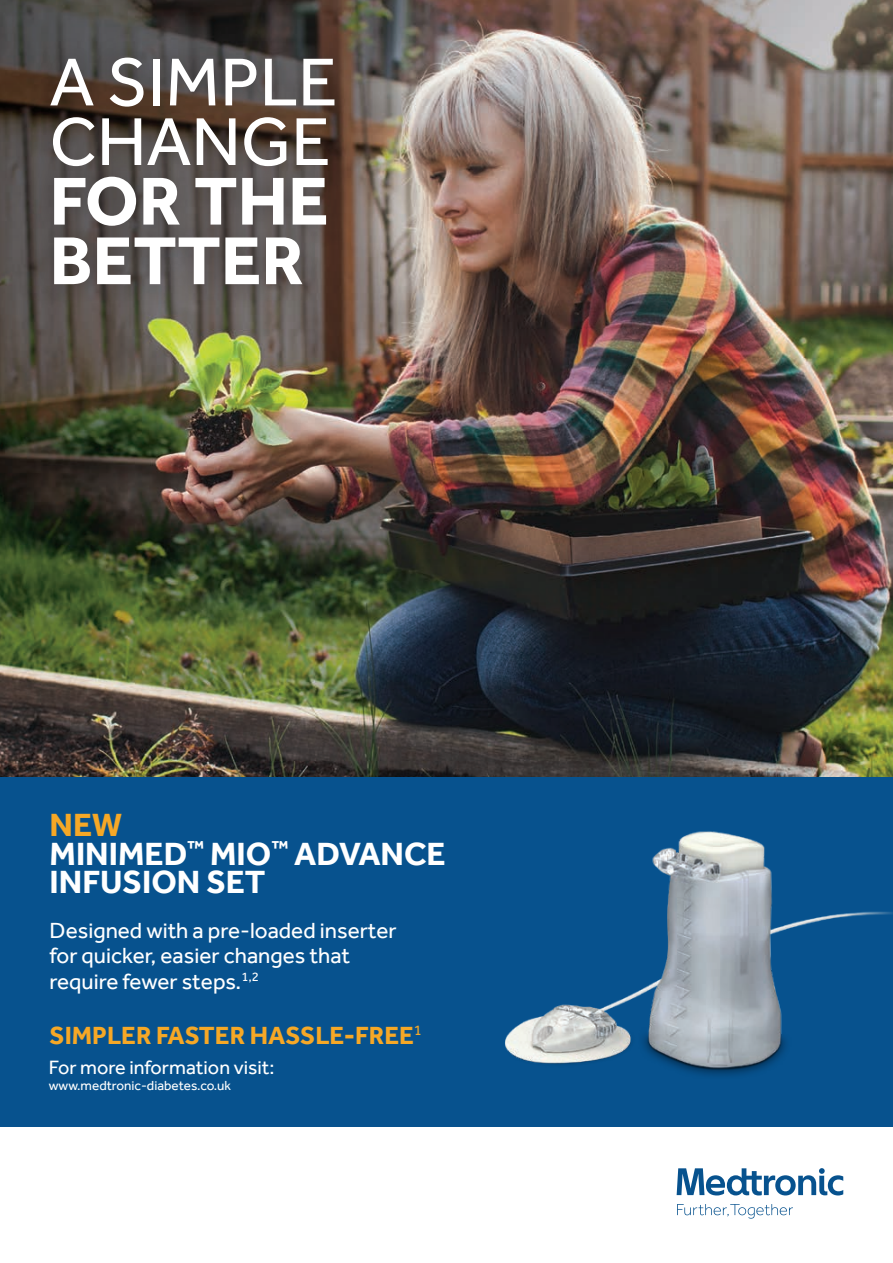
<style>
.page{position:relative;width:893px;height:1263px;background:#fff}
.page>*{position:absolute;margin:0;border:0;box-sizing:border-box;transform-origin:0 0}
.t1{font:69.9px/59.6px "Effra";color:#fff}
.t2{font:700 33px/28.5px "Effra";color:#fff}
.t3{font:700 25.5px "Effra";color:#f6a826}
.t4{font:22.5px/25.5px "Effra";color:#fff}
.t5{font:19.8px "Effra";color:#fff}
.t6{font:13.5px "Effra";color:#fff}
.s1{font-weight:700}
.s2{color:#f6a826}
</style>
<div class="page">
<img style="left:0;top:0;width:893px;height:777px">
<div style="left:0;top:777px;width:893px;height:350px;background:#07528e"></div>
<div style="left:28px;top:34px;width:329px;height:275px;background:#231f20;opacity:.54"></div>
<img style="left:505px;top:831px;width:388px;height:245px">
<svg style="left:677px;top:1168px;width:166px;height:50px"></svg>
<p class="t1" style="left:50px;top:51px;width:289px">A SIMPLE<br>CHANGE<br><span class="s1">FOR THE<br>BETTER</span></p>
<p class="t2" style="left:50px;top:810px;width:398px"><span class="s2">NEW<br></span>MINIMED<sup>™</sup> MIO<sup>™</sup> ADVANCE<br>INFUSION SET</p>
<p class="t4" style="left:50px;top:917px;width:349px">Designed with a pre-loaded inserter for quicker, easier changes that require fewer steps.<sup>1,2</sup></p>
<p class="t3" style="left:50px;top:1020px;width:374px">SIMPLER FASTER HASSLE-FREE<sup>1</sup></p>
<p class="t5" style="left:49px;top:1055px;width:227px">For more information visit:</p>
<p class="t6" style="left:49px;top:1077px;width:184px">www.medtronic-diabetes.co.uk</p>
</div>
